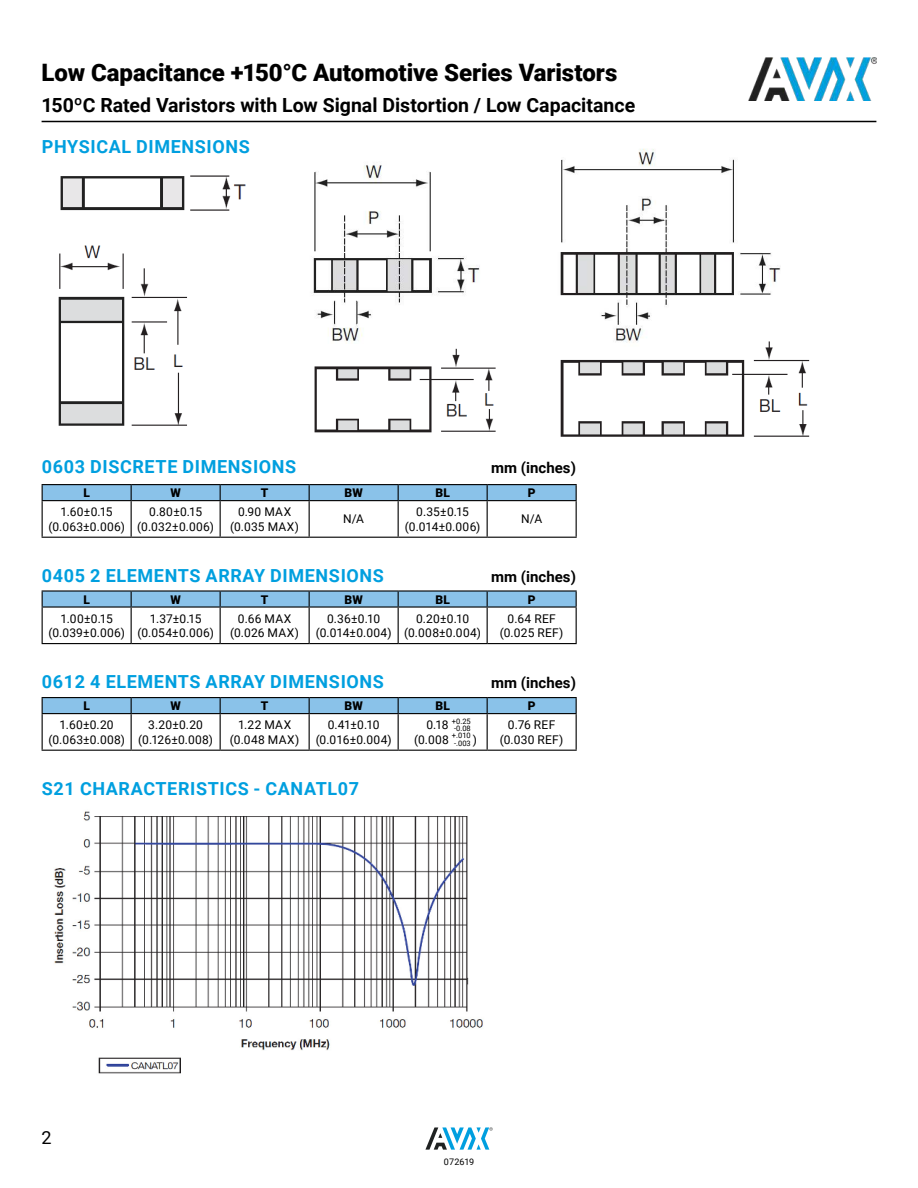
<style>
.page{position:relative;width:918px;height:1188px;background:#fff}
.page>*{position:absolute;margin:0;border:0;box-sizing:border-box;transform-origin:0 0}
.t1{font:900 24px "Roboto";letter-spacing:-.005em;color:#000}
.t2{font:700 19.5px "Roboto";color:#000}
.t3{font:700 18px "Roboto";letter-spacing:.035em;color:#009fdf}
.t4{font:18px "Roboto";color:#000}
.t5{font:700 15px "Roboto";color:#000}
.t6{font:12px/14.4px "Roboto";letter-spacing:.02em;color:#000;text-align:center}
.t7{font:900 12px "Roboto";letter-spacing:.015em;color:#000}
.t8{font:12px/14.4px "Roboto";letter-spacing:-.01em;color:#000;text-align:center}
.t9{font:9px "Roboto";letter-spacing:.015em;color:#000}
.t10{font:7.5px/7.4px "Roboto";color:#000;text-align:justify}
</style>
<div class="page">
<hr style="left:42px;top:121px;width:834px;height:1px;background:#000">
<img style="left:748px;top:58px;width:128px;height:42px">
<svg style="left:425px;top:1127px;width:68px;height:23px"></svg>
<img style="left:60px;top:175px;width:186px;height:36px">
<img style="left:313px;top:165px;width:167px;height:179px">
<img style="left:314px;top:348px;width:182px;height:85px">
<img style="left:560px;top:347px;width:250px;height:90px">
<img style="left:58px;top:245px;width:129px;height:181px">
<img style="left:560px;top:148px;width:221px;height:199px">
<hr style="left:42px;top:501px;width:1px;height:36px;background:#000">
<hr style="left:131px;top:501px;width:1px;height:36px;background:#000">
<hr style="left:220px;top:501px;width:1px;height:36px;background:#000">
<hr style="left:309px;top:501px;width:1px;height:36px;background:#000">
<hr style="left:398px;top:501px;width:1px;height:36px;background:#000">
<hr style="left:487px;top:501px;width:1px;height:36px;background:#000">
<hr style="left:576px;top:501px;width:1px;height:36px;background:#000">
<hr style="left:42px;top:537px;width:89px;height:1px;background:#000">
<hr style="left:131px;top:537px;width:89px;height:1px;background:#000">
<hr style="left:220px;top:537px;width:89px;height:1px;background:#000">
<hr style="left:309px;top:537px;width:89px;height:1px;background:#000">
<hr style="left:398px;top:537px;width:89px;height:1px;background:#000">
<hr style="left:487px;top:537px;width:90px;height:1px;background:#000">
<hr style="left:42px;top:484px;width:89px;height:1px;background:#000">
<svg style="left:42px;top:485px;width:535px;height:15px;background:#86bde2"></svg>
<hr style="left:131px;top:484px;width:89px;height:1px;background:#000">
<hr style="left:220px;top:484px;width:89px;height:1px;background:#000">
<hr style="left:309px;top:484px;width:89px;height:1px;background:#000">
<hr style="left:398px;top:484px;width:89px;height:1px;background:#000">
<hr style="left:487px;top:484px;width:90px;height:1px;background:#000">
<hr style="left:42px;top:500px;width:89px;height:1px;background:#000">
<hr style="left:131px;top:500px;width:89px;height:1px;background:#000">
<hr style="left:220px;top:500px;width:89px;height:1px;background:#000">
<hr style="left:309px;top:500px;width:89px;height:1px;background:#000">
<hr style="left:398px;top:500px;width:89px;height:1px;background:#000">
<hr style="left:487px;top:500px;width:90px;height:1px;background:#000">
<hr style="left:42px;top:608px;width:1px;height:35px;background:#000">
<hr style="left:131px;top:608px;width:1px;height:35px;background:#000">
<hr style="left:220px;top:608px;width:1px;height:35px;background:#000">
<hr style="left:309px;top:608px;width:1px;height:35px;background:#000">
<hr style="left:398px;top:608px;width:1px;height:35px;background:#000">
<hr style="left:487px;top:608px;width:1px;height:35px;background:#000">
<hr style="left:576px;top:608px;width:1px;height:35px;background:#000">
<hr style="left:42px;top:643px;width:89px;height:1px;background:#000">
<hr style="left:131px;top:643px;width:89px;height:1px;background:#000">
<hr style="left:220px;top:643px;width:89px;height:1px;background:#000">
<hr style="left:309px;top:643px;width:89px;height:1px;background:#000">
<hr style="left:398px;top:643px;width:89px;height:1px;background:#000">
<hr style="left:487px;top:643px;width:90px;height:1px;background:#000">
<hr style="left:42px;top:590px;width:89px;height:2px;background:#000">
<div style="left:42px;top:591px;width:535px;height:15px;background:#8ac2e9"></div>
<hr style="left:131px;top:590px;width:89px;height:2px;background:#000">
<hr style="left:220px;top:590px;width:89px;height:2px;background:#000">
<hr style="left:309px;top:590px;width:89px;height:2px;background:#000">
<hr style="left:398px;top:590px;width:89px;height:2px;background:#000">
<hr style="left:487px;top:590px;width:90px;height:2px;background:#000">
<hr style="left:42px;top:606px;width:89px;height:2px;background:#000">
<hr style="left:131px;top:606px;width:89px;height:2px;background:#000">
<hr style="left:220px;top:606px;width:89px;height:2px;background:#000">
<hr style="left:309px;top:606px;width:89px;height:2px;background:#000">
<hr style="left:398px;top:606px;width:89px;height:2px;background:#000">
<hr style="left:487px;top:606px;width:90px;height:2px;background:#000">
<hr style="left:42px;top:714px;width:1px;height:36px;background:#000">
<hr style="left:131px;top:714px;width:1px;height:36px;background:#000">
<hr style="left:220px;top:714px;width:1px;height:36px;background:#000">
<hr style="left:309px;top:714px;width:1px;height:36px;background:#000">
<hr style="left:398px;top:714px;width:1px;height:36px;background:#000">
<hr style="left:487px;top:714px;width:1px;height:36px;background:#000">
<hr style="left:576px;top:714px;width:1px;height:36px;background:#000">
<hr style="left:42px;top:750px;width:89px;height:1px;background:#000">
<hr style="left:131px;top:750px;width:89px;height:1px;background:#000">
<hr style="left:220px;top:750px;width:89px;height:1px;background:#000">
<hr style="left:309px;top:750px;width:89px;height:1px;background:#000">
<hr style="left:398px;top:750px;width:89px;height:1px;background:#000">
<hr style="left:487px;top:750px;width:90px;height:1px;background:#000">
<hr style="left:42px;top:697px;width:89px;height:1px;background:#000">
<svg style="left:42px;top:698px;width:535px;height:15px;background:#86bde3"></svg>
<hr style="left:131px;top:697px;width:89px;height:1px;background:#000">
<hr style="left:220px;top:697px;width:89px;height:1px;background:#000">
<hr style="left:309px;top:697px;width:89px;height:1px;background:#000">
<hr style="left:398px;top:697px;width:89px;height:1px;background:#000">
<hr style="left:487px;top:697px;width:90px;height:1px;background:#000">
<hr style="left:42px;top:713px;width:89px;height:1px;background:#000">
<hr style="left:131px;top:713px;width:89px;height:1px;background:#000">
<hr style="left:220px;top:713px;width:89px;height:1px;background:#000">
<hr style="left:309px;top:713px;width:89px;height:1px;background:#000">
<hr style="left:398px;top:713px;width:89px;height:1px;background:#000">
<hr style="left:487px;top:713px;width:90px;height:1px;background:#000">
<img style="left:54px;top:811px;width:429px;height:263px">
<h1 class="t1" style="left:42px;top:62px;width:577px">Low Capacitance +150°C Automotive Series Varistors</h1>
<h2 class="t2" style="left:42px;top:97px;width:595px">150ºC Rated Varistors with Low Signal Distortion / Low Capacitance</h2>
<h3 class="t3" style="left:42px;top:139px;width:210px">PHYSICAL DIMENSIONS</h3>
<h3 class="t3" style="left:42px;top:459px;width:256px">0603 DISCRETE DIMENSIONS</h3>
<p class="t5" style="left:491px;top:462px;width:86px">mm (inches)</p>
<p class="t7" style="left:83px;top:488px;width:8px">L</p>
<p class="t7" style="left:170px;top:488px;width:12px">W</p>
<p class="t7" style="left:261px;top:488px;width:9px">T</p>
<p class="t7" style="left:345px;top:488px;width:20px">BW</p>
<p class="t7" style="left:435px;top:488px;width:16px">BL</p>
<p class="t7" style="left:528px;top:488px;width:9px">P</p>
<p class="t6" style="left:48px;top:506px;width:78px">1.60±0.15 (0.063±0.006)</p>
<p class="t6" style="left:137px;top:504px;width:78px">0.80±0.15 (0.032±0.006)</p>
<p class="t6" style="left:230px;top:506px;width:70px">0.90 MAX (0.035 MAX)</p>
<p class="t6" style="left:343px;top:513px;width:23px">N/A</p>
<p class="t6" style="left:405px;top:506px;width:77px">0.35±0.15 (0.014±0.006)</p>
<p class="t6" style="left:521px;top:513px;width:23px">N/A</p>
<h3 class="t3" style="left:42px;top:567px;width:344px">0405 2 ELEMENTS ARRAY DIMENSIONS</h3>
<p class="t5" style="left:491px;top:570px;width:86px">mm (inches)</p>
<p class="t7" style="left:83px;top:594px;width:8px">L</p>
<p class="t7" style="left:170px;top:594px;width:12px">W</p>
<p class="t7" style="left:261px;top:594px;width:9px">T</p>
<p class="t7" style="left:345px;top:594px;width:20px">BW</p>
<p class="t7" style="left:435px;top:594px;width:16px">BL</p>
<p class="t7" style="left:528px;top:594px;width:9px">P</p>
<p class="t6" style="left:48px;top:612px;width:78px">1.00±0.15 (0.039±0.006)</p>
<p class="t6" style="left:137px;top:612px;width:78px">1.37±0.15 (0.054±0.006)</p>
<p class="t6" style="left:230px;top:612px;width:70px">0.66 MAX (0.026 MAX)</p>
<p class="t6" style="left:316px;top:612px;width:77px">0.36±0.10 (0.014±0.004)</p>
<p class="t6" style="left:404px;top:612px;width:78px">0.20±0.10 (0.008±0.004)</p>
<p class="t6" style="left:500px;top:612px;width:65px">0.64 REF (0.025 REF)</p>
<h3 class="t3" style="left:42px;top:674px;width:344px">0612 4 ELEMENTS ARRAY DIMENSIONS</h3>
<p class="t5" style="left:491px;top:676px;width:86px">mm (inches)</p>
<p class="t7" style="left:83px;top:701px;width:8px">L</p>
<p class="t7" style="left:170px;top:701px;width:12px">W</p>
<p class="t7" style="left:261px;top:701px;width:9px">T</p>
<p class="t7" style="left:345px;top:701px;width:20px">BW</p>
<p class="t7" style="left:435px;top:701px;width:16px">BL</p>
<p class="t7" style="left:528px;top:701px;width:9px">P</p>
<p class="t6" style="left:48px;top:718px;width:78px">1.60±0.20 (0.063±0.008)</p>
<p class="t6" style="left:138px;top:718px;width:76px">3.20±0.20 (0.126±0.008)</p>
<p class="t6" style="left:230px;top:718px;width:71px">1.22 MAX (0.048 MAX)</p>
<p class="t8" style="left:316px;top:718px;width:77px">0.41±0.10 (0.016±0.004)</p>
<p class="t6" style="left:414px;top:717px;width:36px;text-align:right">0.18 (0.008</p>
<p class="t10" style="left:452px;top:718px;width:20px">+0.25 -0.08 +.010 -.003</p>
<p class="t6" style="left:500px;top:718px;width:65px">0.76 REF (0.030 REF)</p>
<p class="t6" style="left:473px;top:732px;width:6px">)</p>
<h3 class="t3" style="left:42px;top:781px;width:319px">S21 CHARACTERISTICS - CANATL07</h3>
<h3 class="t4" style="left:42px;top:1130px;width:12px">2</h3>
<p class="t9" style="left:444px;top:1157px;width:32px">072619</p>
</div>
